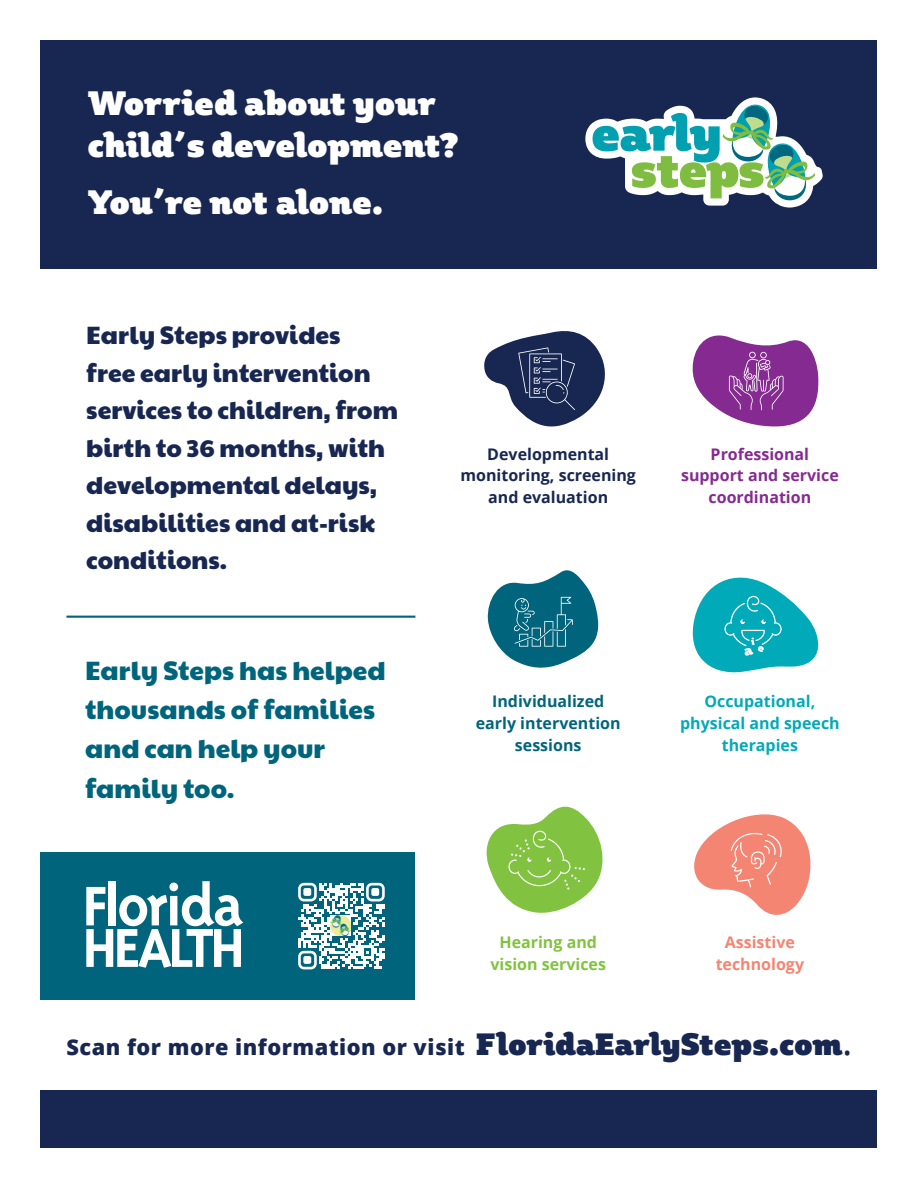
<style>
.page{position:relative;width:918px;height:1188px;background:#fff}
.page>*{position:absolute;margin:0;border:0;box-sizing:border-box;transform-origin:0 0}
.t1{font:33.45px/42.2px "Plume Ad";color:#fff}
.t2{font:26.1px/39.3px "Paytone One";color:#00657c}
.t3{font:24.75px/37.5px "Paytone One";color:#172751}
.t4{font:800 21.75px "Open Sans";letter-spacing:.025em;color:#172751}
.t5{font:700 16.05px/21.8px "Open Sans";color:#172751;text-align:center}
.t6{font:700 16.05px/21.8px "Open Sans";color:#852a91;text-align:center}
.t7{font:700 16.05px/21.8px "Open Sans";color:#00657c;text-align:center}
.t8{font:700 16.05px/21.8px "Open Sans";color:#00aab8;text-align:center}
.t9{font:700 16.05px/21.8px "Open Sans";color:#81c340;text-align:center}
.t10{font:700 16.05px/21.8px "Open Sans";color:#f48572;text-align:center}
.s1{font-family:"Plume Ad";font-weight:400;font-size:30.45px}
.s2{font-weight:400;font-size:39px}
</style>
<div class="page">
<div style="left:40px;top:852px;width:375px;height:147px;background:#00657c"></div>
<svg style="left:298px;top:883px;width:87px;height:86px"></svg>
<img style="left:331px;top:915px;width:20px;height:21px">
<svg style="left:86px;top:881px;width:157px;height:87px"></svg>
<hr style="left:66px;top:616px;width:349px;height:2px;background:#00657c">
<svg style="left:692px;top:577px;width:127px;height:96px"></svg>
<svg style="left:486px;top:806px;width:117px;height:107px"></svg>
<svg style="left:694px;top:814px;width:116px;height:101px"></svg>
<svg style="left:487px;top:570px;width:112px;height:98px"></svg>
<svg style="left:692px;top:335px;width:127px;height:92px"></svg>
<svg style="left:484px;top:331px;width:121px;height:96px"></svg>
<div style="left:40px;top:40px;width:838px;height:229px;background:#172751"></div>
<div style="left:40px;top:1090px;width:838px;height:58px;background:#172751"></div>
<svg style="left:585px;top:97px;width:238px;height:111px"></svg>
<h1 class="t1" style="left:88px;top:82px;width:373px">Worried about your child’s development?</h1>
<h1 class="t1" style="left:88px;top:180px;width:297px">You’re not alone.</h1>
<p class="t3" style="left:86px;top:315px;width:313px">Early Steps provides<br>free early intervention services to children, from birth to 36 months, with developmental delays, disabilities and at-risk conditions.</p>
<p class="t2" style="left:85px;top:649px;width:302px">Early Steps has helped thousands of families and can help your family too.</p>
<p class="t5" style="left:460px;top:443px;width:177px">Developmental monitoring, screening and evaluation</p>
<p class="t6" style="left:681px;top:443px;width:159px">Professional support and service coordination</p>
<p class="t7" style="left:476px;top:690px;width:146px">Individualized early intervention sessions</p>
<p class="t8" style="left:680px;top:690px;width:161px">Occupational, physical and speech therapies</p>
<p class="t9" style="left:490px;top:931px;width:117px">Hearing and vision services</p>
<p class="t10" style="left:716px;top:931px;width:90px">Assistive technology</p>
<p class="t4" style="left:66px;top:1031px;width:788px">Scan for more information or visit <span class="s1">FloridaEarlySteps.com</span><span class="s2">.</span></p>
</div>
